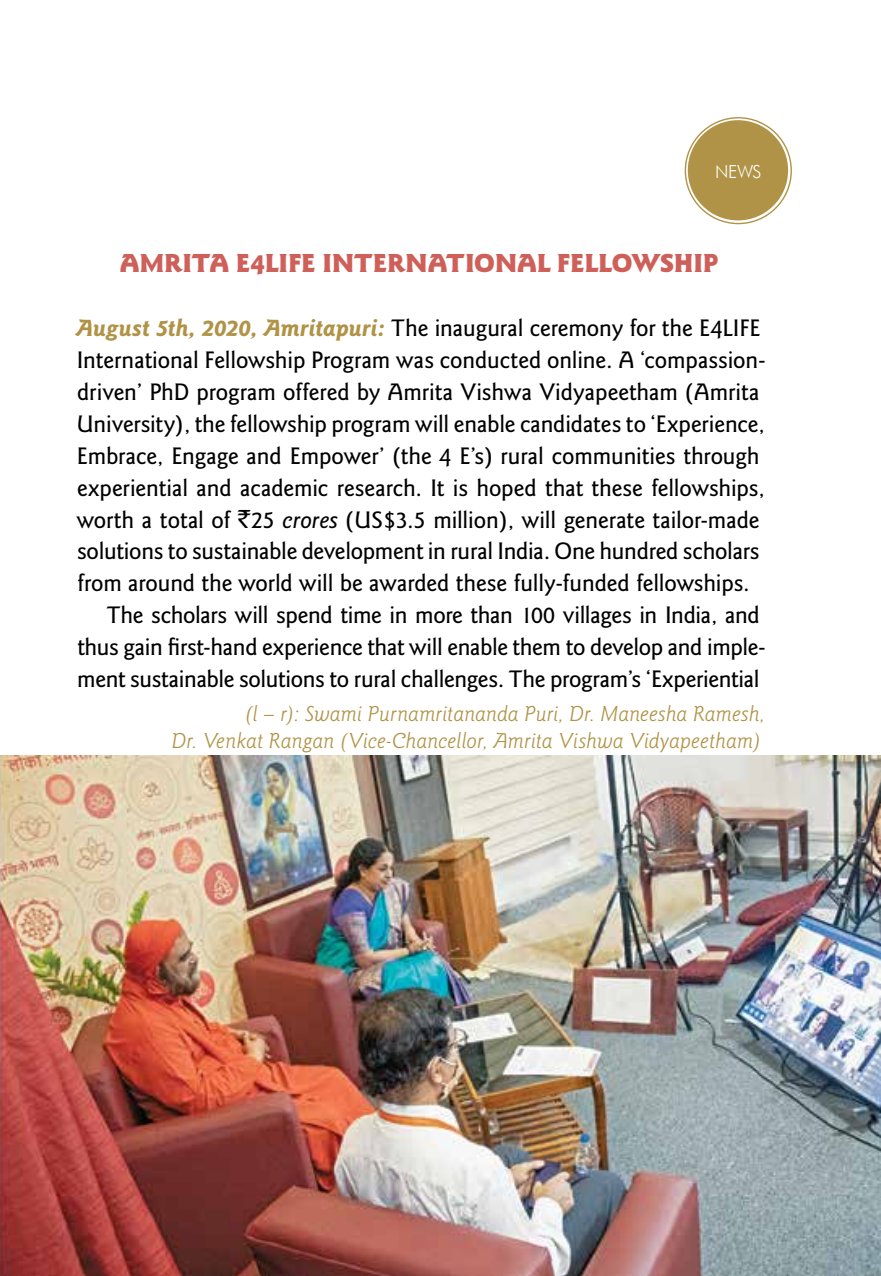
<style>
.page{position:relative;width:881px;height:1276px;background:#fff}
.page>*{position:absolute;margin:0;border:0;box-sizing:border-box;transform-origin:0 0}
.t1{font:900 27px "Goudy Sans";letter-spacing:-.01em;color:#ce5f59}
.t2{font:500 24.75px "Goudy Sans";letter-spacing:-.01em;color:#000}
.t3{font:italic 22.5px/27px "Goudy Sans";letter-spacing:.005em;color:#b09346;text-align:right}
.t4{font:300 18px "Futura BT";color:#fff}
.s1{font-weight:700;font-style:italic;color:#b09346}
.s2{font-family:"Rupee Foradian";font-weight:400}
.s3{font-style:italic}
</style>
<div class="page">
<img style="left:0;top:755px;width:880px;height:521px">
<div style="left:687px;top:120px;width:100px;height:100px;background:#b09346;border-radius:50%"></div>
<p class="t4" style="left:714px;top:160px;width:48px">NEWS</p>
<p class="t1" style="left:120px;top:248px;width:600px">AMRITA E4LIFE INTERNATIONAL FELLOWSHIP</p>
<p class="t2" style="left:76px;top:314px;width:685px"><span class="s1">August 5th, 2020, Amritapuri:</span> The inaugural ceremony for the E4LIFE</p>
<p class="t2" style="left:77px;top:346px;width:689px">International Fellowship Program was conducted online. A ‘compassion-</p>
<p class="t2" style="left:77px;top:378px;width:683px">driven’ PhD program offered by Amrita Vishwa Vidyapeetham (Amrita</p>
<p class="t2" style="left:76px;top:410px;width:689px">University), the fellowship program will enable candidates to ‘Experience,</p>
<p class="t2" style="left:77px;top:441px;width:684px">Embrace, Engage and Empower’ (the 4 E’s) rural communities through</p>
<p class="t2" style="left:77px;top:473px;width:688px">experiential and academic research. It is hoped that these fellowships,</p>
<p class="t2" style="left:77px;top:505px;width:683px">worth a total of <span class="s2">`</span>25 <span class="s3">crores</span> (US$3.5 million), will generate tailor-made</p>
<p class="t2" style="left:77px;top:537px;width:683px">solutions to sustainable development in rural India. One hundred scholars</p>
<p class="t2" style="left:77px;top:569px;width:674px">from around the world will be awarded these fully-funded fellowships.</p>
<p class="t2" style="left:107px;top:601px;width:654px">The scholars will spend time in more than 100 villages in India, and</p>
<p class="t2" style="left:77px;top:633px;width:689px">thus gain first-hand experience that will enable them to develop and imple-</p>
<p class="t2" style="left:77px;top:665px;width:683px">ment sustainable solutions to rural challenges. The program’s ‘Experiential</p>
<p class="t3" style="left:172px;top:701px;width:594px">(l – r): Swami Purnamritananda Puri, Dr. Maneesha Ramesh,<br>Dr. Venkat Rangan (Vice-Chancellor, Amrita Vishwa Vidyapeetham)</p>
</div>
